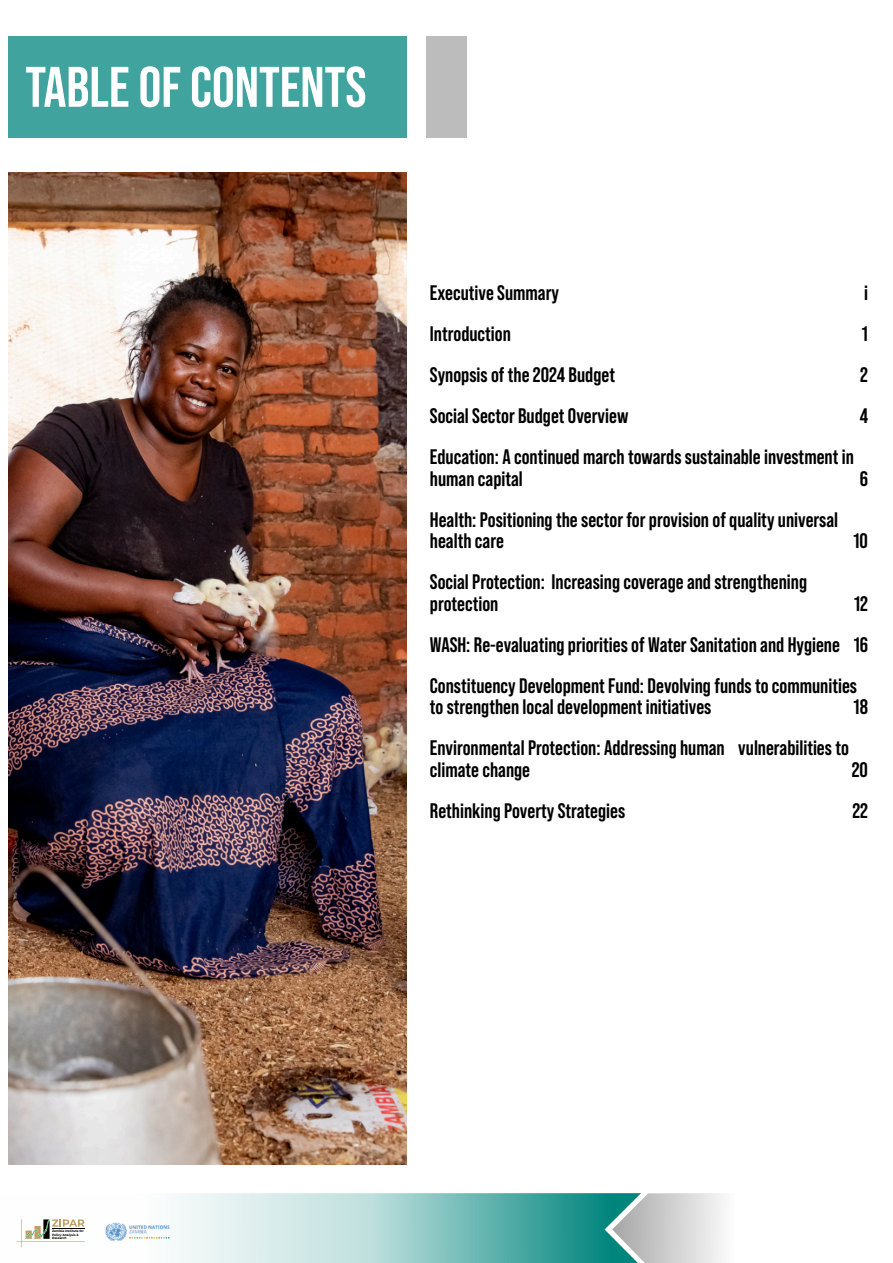
<style>
.page{position:relative;width:893px;height:1263px;background:#fff}
.page>*{position:absolute;margin:0;border:0;box-sizing:border-box;transform-origin:0 0}
.t1{font:700 57px "Bebas Neue Pro";color:#fff}
.t2{font:700 21px/21.6px "Bebas Neue Pro";color:#000}
.t3{font:600 3.15px/3.2px "Montserrat";color:#000}
</style>
<div class="page">
<svg style="left:16px;top:1193px;width:707px;height:70px"></svg>
<img style="left:104px;top:1219px;width:68px;height:26px">
<div style="left:9px;top:36px;width:398px;height:102px;background:#40a39d"></div>
<div style="left:426px;top:36px;width:41px;height:102px;background:#bcbcbc"></div>
<img style="left:9px;top:172px;width:398px;height:993px">
<h1 class="t1" style="left:25px;top:67px;width:343px">TABLE OF CONTENTS</h1>
<p class="t2" style="left:430px;top:285px;width:131px">Executive Summary</p>
<p class="t2" style="left:864px;top:285px;width:5px">i</p>
<p class="t2" style="left:430px;top:326px;width:82px">Introduction</p>
<p class="t2" style="left:862px;top:326px;width:8px">1</p>
<p class="t2" style="left:430px;top:367px;width:187px">Synopsis of the 2024 Budget</p>
<p class="t2" style="left:860px;top:367px;width:9px">2</p>
<p class="t2" style="left:430px;top:408px;width:200px">Social Sector Budget Overview</p>
<p class="t2" style="left:860px;top:408px;width:10px">4</p>
<p class="t2" style="left:430px;top:449px;width:425px">Education: A continued march towards sustainable investment in human capital</p>
<p class="t2" style="left:860px;top:471px;width:10px">6</p>
<p class="t2" style="left:430px;top:511px;width:410px">Health: Positioning the sector for provision of quality universal health care</p>
<p class="t2" style="left:853px;top:533px;width:16px">10</p>
<p class="t2" style="left:430px;top:574px;width:379px">Social Protection: Increasing coverage and strengthening protection</p>
<p class="t2" style="left:430px;top:586px;width:440px;line-height:41px;text-align:justify;text-indent:424px">12<br>WASH: Re-evaluating priorities of Water Sanitation and Hygiene 16<br>Constituency Development Fund: Devolving funds to communities</p>
<p class="t2" style="left:430px;top:699px;width:283px">to strengthen local development initiatives</p>
<p class="t2" style="left:854px;top:699px;width:16px">18</p>
<p class="t2" style="left:430px;top:740px;width:420px">Environmental Protection: Addressing human vulnerabilities to climate change</p>
<p class="t2" style="left:852px;top:762px;width:18px">20</p>
<p class="t2" style="left:430px;top:803px;width:197px">Rethinking Poverty Strategies</p>
<p class="t2" style="left:852px;top:803px;width:17px">22</p>
<p class="t3" style="left:52px;top:1230px;width:33px">Zambia Institute for<br>Policy Analysis &amp;<br>Research</p>
</div>
